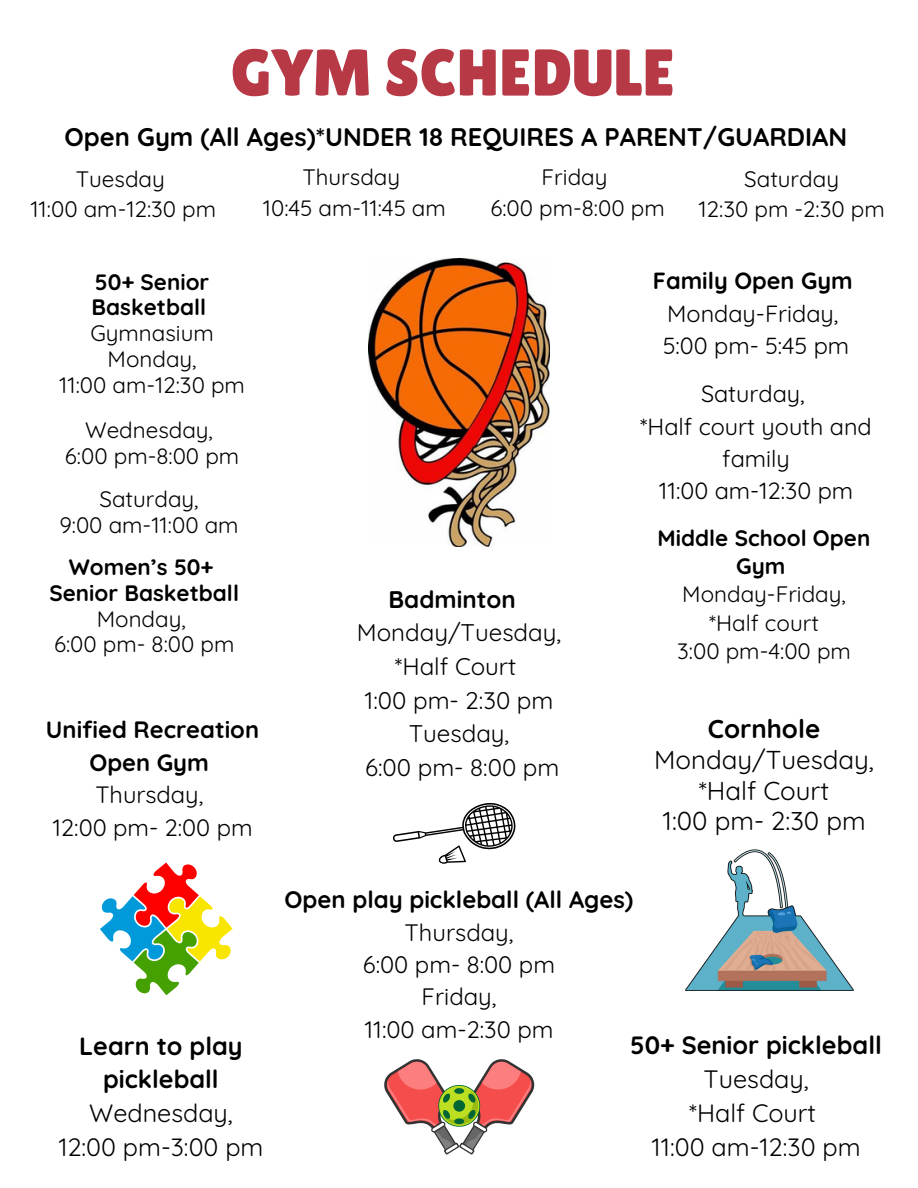
<style>
.page{position:relative;width:918px;height:1188px;background:#fff}
.page>*{position:absolute;margin:0;border:0;box-sizing:border-box;transform-origin:0 0}
.t1{font:66px "Lilita One";color:#b83946}
.t2{font:25.8px/30.6px "Quicksand";color:#000;text-align:center}
.t3{font:700 25.5px "Quicksand";color:#000}
.t4{font:25.2px/34.2px "Quicksand";color:#000;text-align:center}
.t5{font:25.05px/33.8px "Quicksand";color:#000;text-align:center}
.t6{font:24px/33.6px "Quicksand";color:#000;text-align:center}
.t7{font:23.85px/32.4px "Quicksand";color:#000;text-align:center}
.t8{font:700 23.7px/32.8px "Quicksand";color:#000;text-align:center}
.t9{font:23.4px/32.4px "Quicksand";color:#000;text-align:center}
.t10{font:22.35px "Quicksand";color:#000}
.t11{font:700 22.35px/25.8px "Quicksand";color:#000}
.s1{font-weight:400}
.s2{font-weight:700}
</style>
<div class="page">
<svg style="left:393px;top:803px;width:123px;height:61px"></svg>
<svg style="left:384px;top:1059px;width:151px;height:96px"></svg>
<svg style="left:100px;top:863px;width:133px;height:132px"></svg>
<img style="left:686px;top:849px;width:168px;height:142px">
<img style="left:368px;top:259px;width:181px;height:288px">
<h1 class="t1" style="left:231px;top:35px;width:446px">GYM SCHEDULE</h1>
<p class="t3" style="left:65px;top:121px;width:784px">Open Gym (All Ages)*UNDER 18 REQUIRES A PARENT/GUARDIAN</p>
<p class="t10" style="left:76px;top:165px;width:91px">Tuesday</p>
<p class="t10" style="left:30px;top:195px;width:187px">11:00 am-12:30 pm</p>
<h3 class="t10" style="left:302px;top:163px;width:99px">Thursday</h3>
<h3 class="t10" style="left:263px;top:193px;width:185px">10:45 am-11:45 am</h3>
<p class="t10" style="left:542px;top:163px;width:67px">Friday</p>
<p class="t10" style="left:490px;top:193px;width:176px">6:00 pm-8:00 pm</p>
<p class="t10" style="left:744px;top:165px;width:96px">Saturday</p>
<p class="t10" style="left:699px;top:195px;width:188px">12:30 pm -2:30 pm</p>
<p class="t11" style="left:92px;top:268px;width:119px">50+ Senior<br>Basketball</p>
<p class="t10" style="left:90px;top:319px;width:125px">Gymnasium</p>
<p class="t10" style="left:108px;top:345px;width:90px">Monday,</p>
<p class="t10" style="left:59px;top:371px;width:187px">11:00 am-12:30 pm</p>
<p class="t10" style="left:85px;top:416px;width:129px">Wednesday,</p>
<p class="t10" style="left:65px;top:442px;width:176px">6:00 pm-8:00 pm</p>
<p class="t10" style="left:99px;top:484px;width:101px">Saturday,</p>
<p class="t10" style="left:59px;top:510px;width:181px">9:00 am-11:00 am</p>
<p class="t11" style="left:69px;top:554px;width:146px">Women’s 50+</p>
<p class="t11" style="left:49px;top:579px;width:191px">Senior Basketball</p>
<p class="t10" style="left:97px;top:604px;width:90px">Monday,</p>
<p class="t10" style="left:54px;top:630px;width:182px">6:00 pm- 8:00 pm</p>
<h3 class="t8" style="left:46px;top:712px;width:215px">Unified Recreation<br>Open Gym<br><span class="s1">Thursday,<br>12:00 pm- 2:00 pm</span></h3>
<p class="t5" style="left:58px;top:1028px;width:207px"><span class="s2">Learn to play pickleball<br></span>Wednesday,<br>12:00 pm-3:00 pm</p>
<h2 class="t6" style="left:357px;top:582px;width:206px"><span class="s2">Badminton<br></span>Monday/Tuesday, *Half Court<br>1:00 pm- 2:30 pm<br>Tuesday,<br>6:00 pm- 8:00 pm</h2>
<p class="t9" style="left:653px;top:264px;width:201px"><span class="s2">Family Open Gym<br></span>Monday-Friday,<br>5:00 pm- 5:45 pm</p>
<p class="t9" style="left:640px;top:377px;width:233px">Saturday,<br>*Half court youth and family<br>11:00 am-12:30 pm</p>
<p class="t11" style="left:658px;top:524px;width:214px;line-height:28.2px;text-align:center">Middle School Open<br>Gym</p>
<p class="t10" style="left:682px;top:580px;width:165px">Monday-Friday,</p>
<h3 class="t10" style="left:709px;top:608px;width:111px">*Half court</h3>
<h3 class="t10" style="left:677px;top:636px;width:175px">3:00 pm-4:00 pm</h3>
<p class="t2" style="left:654px;top:713px;width:221px"><span class="s2">Cornhole<br></span>Monday/Tuesday, *Half Court<br>1:00 pm- 2:30 pm</p>
<p class="t7" style="left:285px;top:883px;width:350px"><span class="s2">Open play pickleball (All Ages)<br></span>Thursday,<br>6:00 pm- 8:00 pm<br>Friday,<br>11:00 am-2:30 pm</p>
<p class="t4" style="left:630px;top:1027px;width:253px"><span class="s2">50+ Senior pickleball<br></span>Tuesday,<br>*Half Court<br>11:00 am-12:30 pm</p>
</div>
